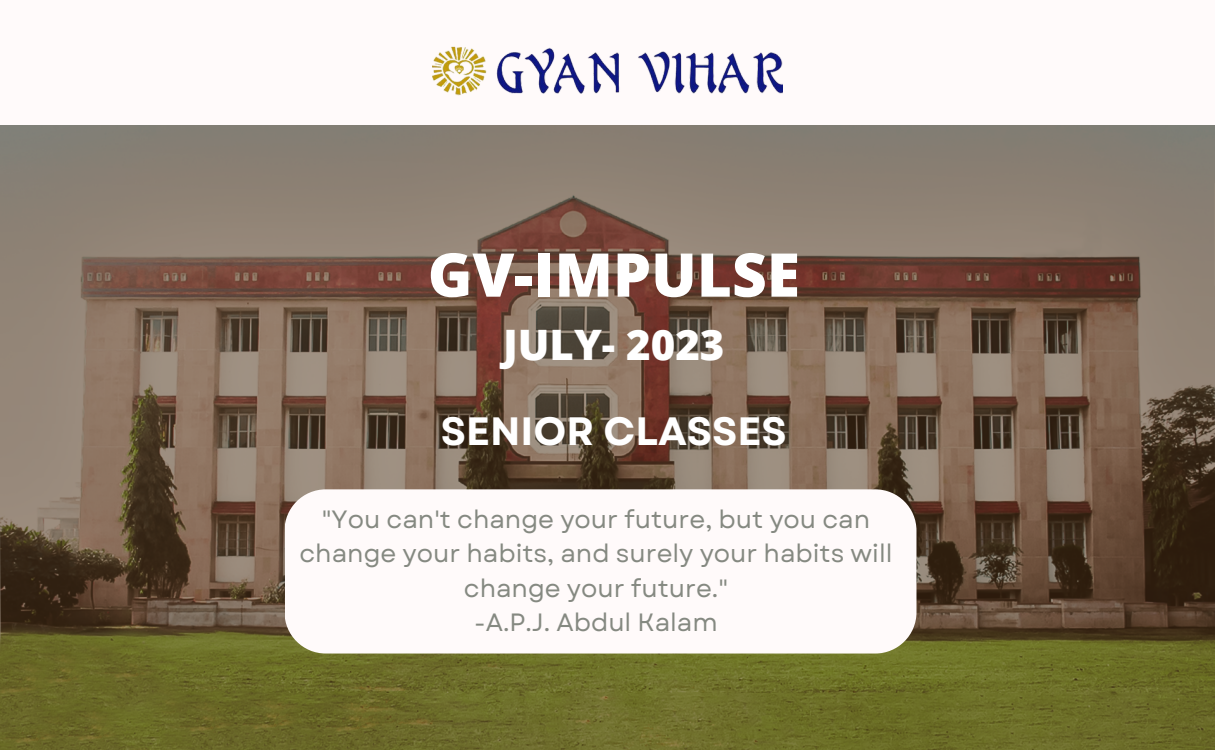
<style>
.page{position:relative;width:1215px;height:750px;background:#fff}
.page>*{position:absolute;margin:0;border:0;box-sizing:border-box;transform-origin:0 0}
.t1{font:800 60.4px "Open Sans";color:#fff}
.t2{font:800 42px "Open Sans";color:#fff}
.t3{font:700 39.5px "Garet";color:#fff}
.t4{font:25px/34.5px "Garet";color:#858981;text-align:center}
</style>
<div class="page">
<img style="left:0;top:125px;width:1215px;height:625px">
<div style="left:0;top:0;width:1215px;height:124px;background:#fffafa"></div>
<img style="left:433px;top:46px;width:349px;height:50px">
<div style="left:285px;top:489px;width:631px;height:165px;background:#fffafa;border-radius:41px"></div>
<p class="t1" style="left:428px;top:232px;width:374px">GV-IMPULSE</p>
<p class="t2" style="left:503px;top:316px;width:223px">JULY- 2023</p>
<p class="t3" style="left:441px;top:403px;width:347px">SENIOR CLASSES</p>
<p class="t4" style="left:299px;top:502px;width:595px">"You can't change your future, but you can change your habits, and surely your habits will change your future."</p>
<p class="t4" style="left:474px;top:606px;width:245px">-A.P.J. Abdul Kalam</p>
</div>
